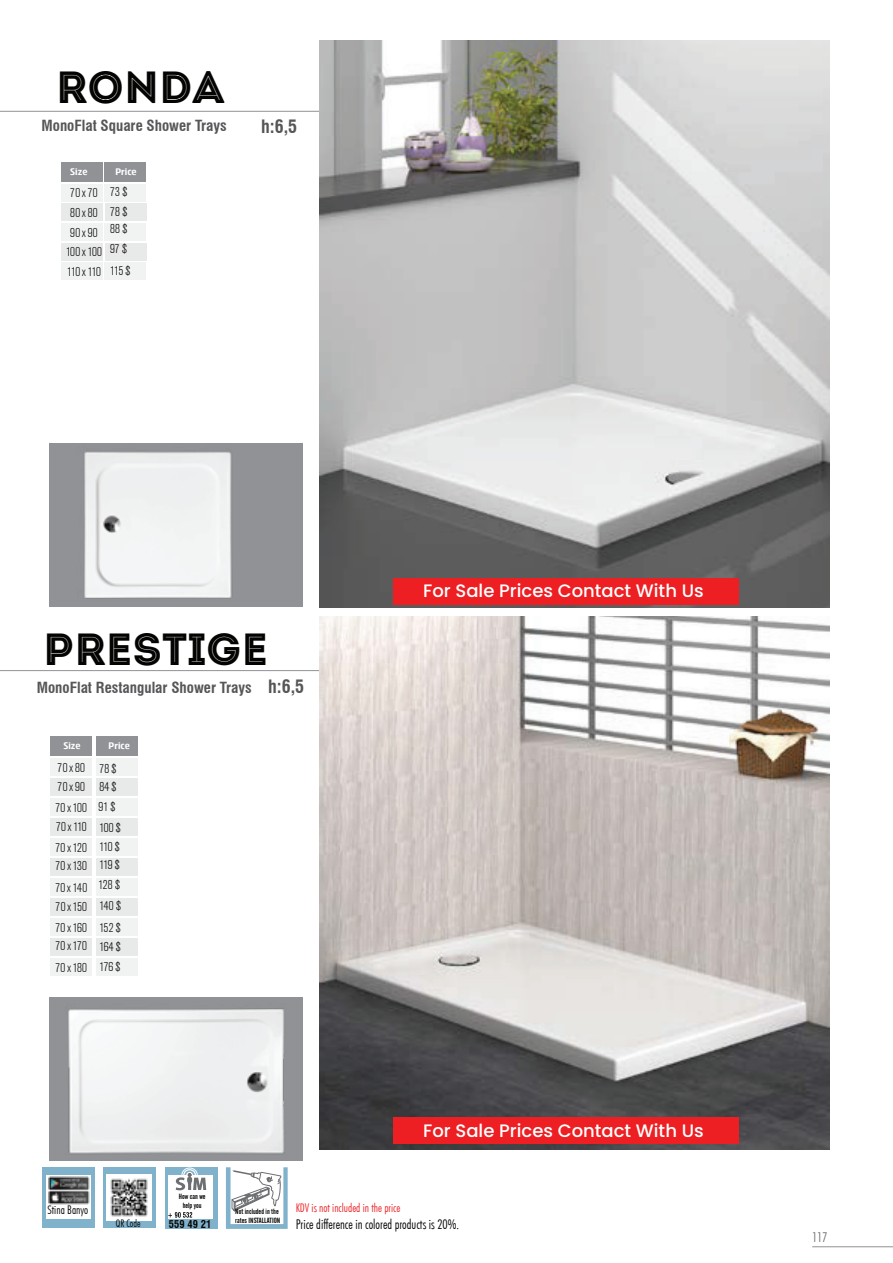
<style>
.page{position:relative;width:893px;height:1263px;background:#fff}
.page>*{position:absolute;margin:0;border:0;box-sizing:border-box;transform-origin:0 0}
.t1{font:45px "Intro Inline";color:#040503}
.t2{font:500 18px "Poppins";color:#fff}
.t3{font:700 condensed 18px "Swiss 721 BT";color:#565659}
.t4{font:700 condensed 15px "Swiss 721 BT";color:#565659}
.t5{font:13.5px "Accius TEE Ligh Cond";letter-spacing:-.025em;color:#040503;scale:1.11 1}
.t6{font:300 condensed 13.5px "Futura BT";color:#040503}
.t7{font:300 condensed 13.5px "Futura BT";color:#6d6e71}
.t8{font:300 condensed 12px "Futura BT";color:#ed2226}
.t9{font:300 condensed 12px "Futura BT";color:#040503}
.t10{font:700 condensed 10.5px "Swiss 721 BT";letter-spacing:.01em;color:#040503}
.t11{font:300 condensed 10.5px "Futura BT";color:#040503}
.t12{font:700 9.45px "Amsi Pro Cond";color:#fff;scale:1.33 1}
.t13{font:7.5px/9px "Alternate Gothic No 2 BT";color:#040503}
</style>
<div class="page">
<hr style="left:812px;top:1246px;width:81px;height:1px;background:#909295">
<div style="left:43px;top:1167px;width:52px;height:61px;background:#80b2cb"></div>
<div style="left:46px;top:1175px;width:45px;height:44px;background:#fff"></div>
<img style="left:48px;top:1176px;width:42px;height:28px">
<div style="left:103px;top:1168px;width:53px;height:60px;background:#80b2cb"></div>
<img style="left:106px;top:1175px;width:45px;height:45px">
<svg style="left:226px;top:1167px;width:62px;height:62px"></svg>
<div style="left:165px;top:1167px;width:52px;height:62px;background:#80b2cb"></div>
<div style="left:168px;top:1175px;width:45px;height:44px;background:#fff"></div>
<div style="left:186px;top:1172px;width:7px;height:6px;background:#f7fafb;border-radius:50%"></div>
<div style="left:183px;top:1169px;width:13px;height:12px;border:1px solid #fff;border-radius:50%"></div>
<div style="left:182px;top:1168px;width:16px;height:14px;border:1px solid #fff;border-radius:50%"></div>
<svg style="left:176px;top:1173px;width:30px;height:17px"></svg>
<svg style="left:168px;top:1212px;width:24px;height:6px"></svg>
<hr style="left:0;top:111px;width:366px;height:1px;background:#909295">
<hr style="left:0;top:670px;width:368px;height:1px;background:#909295">
<div style="left:49px;top:997px;width:254px;height:164px;background:#909295"></div>
<div style="left:49px;top:444px;width:254px;height:163px;background:#909295"></div>
<div style="left:51px;top:736px;width:41px;height:20px;background:#909295"></div>
<div style="left:51px;top:758px;width:41px;height:18px;background:#f1f3f3"></div>
<div style="left:51px;top:838px;width:41px;height:18px;background:#f1f3f3"></div>
<div style="left:51px;top:918px;width:41px;height:18px;background:#f1f3f3"></div>
<div style="left:51px;top:798px;width:41px;height:18px;background:#f1f3f3"></div>
<div style="left:51px;top:878px;width:41px;height:18px;background:#f1f3f3"></div>
<div style="left:51px;top:958px;width:41px;height:18px;background:#f1f3f3"></div>
<div style="left:51px;top:778px;width:41px;height:18px;background:#e8e9e9"></div>
<div style="left:51px;top:858px;width:41px;height:18px;background:#e8e9e9"></div>
<div style="left:51px;top:938px;width:41px;height:17px;background:#e8e9e9"></div>
<div style="left:51px;top:818px;width:41px;height:18px;background:#e8e9e9"></div>
<div style="left:51px;top:898px;width:41px;height:18px;background:#e8e9e9"></div>
<div style="left:96px;top:736px;width:41px;height:20px;background:#909295"></div>
<div style="left:96px;top:758px;width:41px;height:18px;background:#f1f3f3"></div>
<div style="left:96px;top:838px;width:41px;height:18px;background:#f1f3f3"></div>
<div style="left:96px;top:918px;width:41px;height:18px;background:#f1f3f3"></div>
<div style="left:96px;top:798px;width:41px;height:18px;background:#f1f3f3"></div>
<div style="left:96px;top:878px;width:41px;height:18px;background:#f1f3f3"></div>
<div style="left:96px;top:958px;width:41px;height:18px;background:#f1f3f3"></div>
<div style="left:96px;top:778px;width:41px;height:18px;background:#e8e9e9"></div>
<div style="left:96px;top:858px;width:41px;height:18px;background:#e8e9e9"></div>
<div style="left:96px;top:938px;width:41px;height:17px;background:#e8e9e9"></div>
<div style="left:96px;top:818px;width:41px;height:18px;background:#e8e9e9"></div>
<div style="left:96px;top:898px;width:41px;height:18px;background:#e8e9e9"></div>
<img style="left:84px;top:452px;width:148px;height:146px">
<div style="left:61px;top:203px;width:41px;height:18px;background:#e8e9e9"></div>
<div style="left:61px;top:243px;width:41px;height:18px;background:#e8e9e9"></div>
<div style="left:105px;top:203px;width:41px;height:18px;background:#e8e9e9"></div>
<div style="left:105px;top:243px;width:41px;height:18px;background:#e8e9e9"></div>
<div style="left:61px;top:162px;width:41px;height:20px;background:#909295"></div>
<div style="left:104px;top:162px;width:42px;height:20px;background:#909295"></div>
<div style="left:61px;top:184px;width:41px;height:18px;background:#f1f3f3"></div>
<div style="left:61px;top:223px;width:41px;height:18px;background:#f1f3f3"></div>
<div style="left:61px;top:263px;width:41px;height:17px;background:#f1f3f3"></div>
<div style="left:104px;top:184px;width:42px;height:18px;background:#f1f3f3"></div>
<div style="left:104px;top:223px;width:42px;height:18px;background:#f1f3f3"></div>
<div style="left:104px;top:263px;width:42px;height:17px;background:#f1f3f3"></div>
<img style="left:320px;top:617px;width:510px;height:532px">
<img style="left:320px;top:41px;width:510px;height:566px">
<img style="left:68px;top:1008px;width:216px;height:146px">
<div style="left:393px;top:578px;width:346px;height:26px;background:#ee1f23"></div>
<div style="left:393px;top:1117px;width:346px;height:27px;background:#ee1f23"></div>
<h1 class="t1" style="left:56px;top:60px;width:170px">RONDA</h1>
<p class="t4" style="left:42px;top:116px;width:187px">MonoFlat Square Shower Trays</p>
<p class="t12" style="left:70px;top:165px;width:14px">Size</p>
<p class="t12" style="left:115px;top:165px;width:18px">Price</p>
<p class="t5" style="left:70px;top:186px;width:27px">70 x 70</p>
<p class="t5" style="left:70px;top:225px;width:27px">90 x 90</p>
<p class="t5" style="left:67px;top:265px;width:33px">110 x 110</p>
<p class="t5" style="left:70px;top:206px;width:27px">80 x 80</p>
<p class="t5" style="left:66px;top:245px;width:34px">100 x 100</p>
<p class="t5" style="left:110px;top:184px;width:17px">73 $</p>
<p class="t5" style="left:110px;top:204px;width:17px">78 $</p>
<p class="t5" style="left:110px;top:242px;width:17px">97 $</p>
<p class="t5" style="left:110px;top:222px;width:17px">88 $</p>
<p class="t5" style="left:110px;top:264px;width:20px">115 $</p>
<h2 class="t3" style="left:261px;top:116px;width:38px">h:6,5</h2>
<h1 class="t1" style="left:43px;top:622px;width:227px">PRESTIGE</h1>
<p class="t4" style="left:37px;top:679px;width:216px">MonoFlat Restangular Shower Trays</p>
<h2 class="t3" style="left:268px;top:675px;width:38px">h:6,5</h2>
<p class="t12" style="left:63px;top:740px;width:14px">Size</p>
<p class="t12" style="left:108px;top:740px;width:18px">Price</p>
<p class="t5" style="left:57px;top:760px;width:27px">70 x 80</p>
<p class="t5" style="left:99px;top:762px;width:17px">78 $</p>
<p class="t5" style="left:57px;top:779px;width:27px">70 x 90</p>
<p class="t5" style="left:99px;top:779px;width:18px">84 $</p>
<p class="t5" style="left:55px;top:800px;width:31px">70 x 100</p>
<p class="t5" style="left:98px;top:799px;width:17px">91 $</p>
<p class="t5" style="left:56px;top:820px;width:30px">70 x 110</p>
<p class="t5" style="left:99px;top:820px;width:21px">100 $</p>
<p class="t5" style="left:55px;top:840px;width:31px">70 x 120</p>
<p class="t5" style="left:99px;top:840px;width:20px">110 $</p>
<p class="t5" style="left:55px;top:859px;width:31px">70 x 130</p>
<p class="t5" style="left:99px;top:857px;width:20px">119 $</p>
<p class="t5" style="left:55px;top:880px;width:31px">70 x 140</p>
<p class="t5" style="left:98px;top:877px;width:21px">128 $</p>
<p class="t5" style="left:55px;top:900px;width:30px">70 x 150</p>
<p class="t5" style="left:99px;top:898px;width:21px">140 $</p>
<p class="t5" style="left:55px;top:920px;width:31px">70 x 160</p>
<p class="t5" style="left:99px;top:921px;width:21px">152 $</p>
<p class="t5" style="left:55px;top:939px;width:31px">70 x 170</p>
<p class="t5" style="left:99px;top:940px;width:21px">164 $</p>
<p class="t5" style="left:55px;top:960px;width:31px">70 x 180</p>
<p class="t5" style="left:99px;top:959px;width:21px">176 $</p>
<h2 class="t2" style="left:423px;top:580px;width:282px">For Sale Prices Contact With Us</h2>
<h2 class="t2" style="left:423px;top:1120px;width:282px">For Sale Prices Contact With Us</h2>
<p class="t9" style="left:48px;top:1203px;width:42px">Stina Banyo</p>
<p class="t13" style="left:179px;top:1191px;width:28px;text-align:center">How can we help you</p>
<p class="t11" style="left:116px;top:1217px;width:26px">QR Code</p>
<p class="t13" style="left:235px;top:1207px;width:47px">Not included in the rates INSTALLATION</p>
<p class="t10" style="left:169px;top:1218px;width:44px">559 49 21</p>
<p class="t8" style="left:296px;top:1201px;width:106px">KDV is not included in the price</p>
<p class="t6" style="left:296px;top:1215px;width:165px">Price difference in colored products is 20%.</p>
<p class="t7" style="left:812px;top:1229px;width:17px">117</p>
</div>
